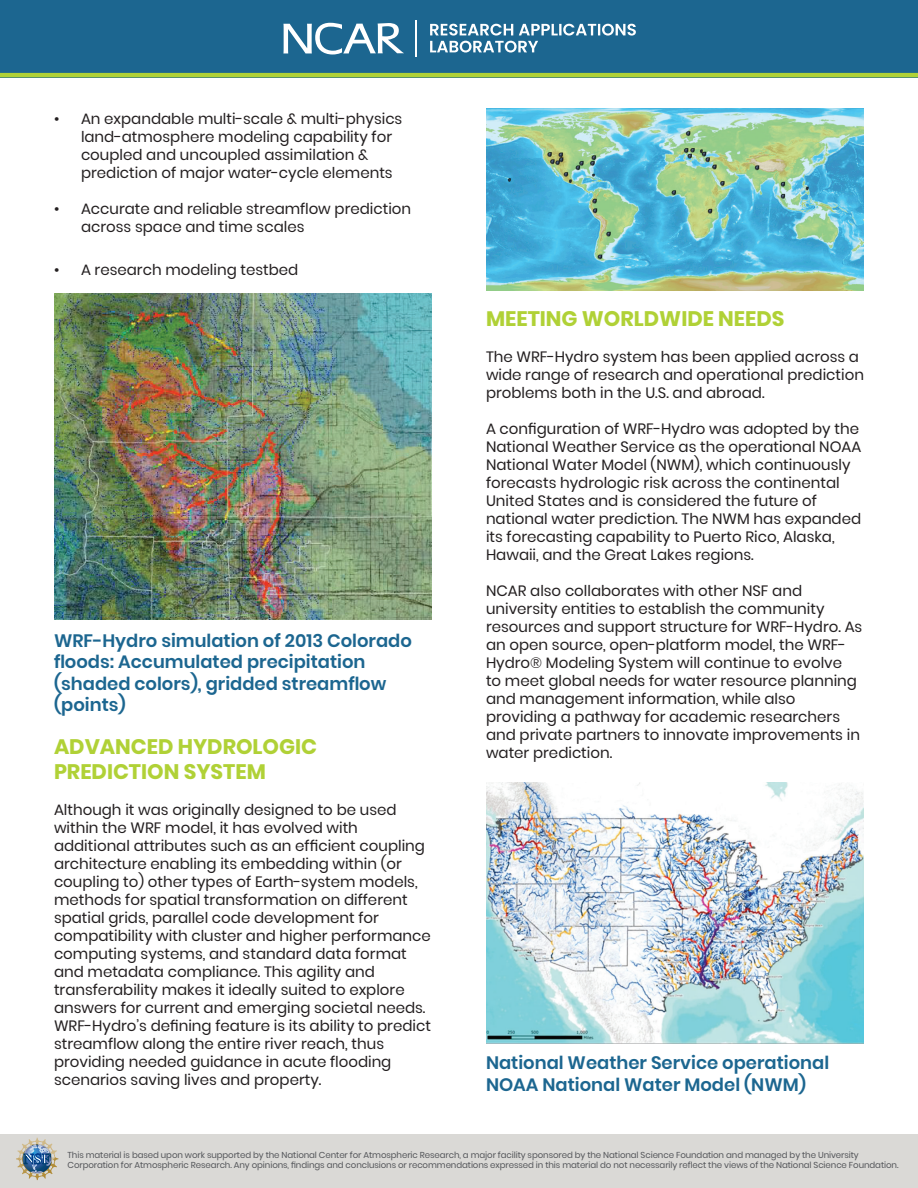
<style>
.page{position:relative;width:918px;height:1188px;background:#fff}
.page>*{position:absolute;margin:0;border:0;box-sizing:border-box;transform-origin:0 0}
.t1{font:700 21px/25.2px "Poppins";color:#b0d136}
.t2{font:600 18px/21.6px "Poppins";color:#1c6690}
.t3{font:15px/18px "Poppins";color:#231f20}
.t4{font:8.7px/10.5px "Poppins";letter-spacing:-.01em;color:#54565a}
</style>
<div class="page">
<div style="left:0;top:0;width:918px;height:77px;background:#1c6690"></div>
<svg style="left:430px;top:24px;width:206px;height:29px"></svg>
<svg style="left:283px;top:23px;width:121px;height:32px"></svg>
<hr style="left:415px;top:20px;width:1px;height:37px;background:#fff">
<hr style="left:0;top:73px;width:918px;height:4px;background:#b0d136">
<div style="left:0;top:1134px;width:918px;height:54px;background:#dad9d6"></div>
<svg style="left:16px;top:1138px;width:42px;height:42px"></svg>
<svg style="left:23px;top:1144px;width:29px;height:29px"></svg>
<img style="left:486px;top:108px;width:378px;height:182px">
<img style="left:54px;top:294px;width:378px;height:326px">
<img style="left:486px;top:782px;width:378px;height:261px">
<p class="t3" style="left:81px;top:110px;width:323px;text-indent:-27px">• An expandable multi-scale &amp; multi-physics land-atmosphere modeling capability for coupled and uncoupled assimilation &amp; prediction of major water-cycle elements</p>
<p class="t3" style="left:81px;top:200px;width:332px;text-indent:-27px">• Accurate and reliable streamflow prediction across space and time scales</p>
<p class="t3" style="left:54px;top:261px;width:246px">• A research modeling testbed</p>
<p class="t2" style="left:54px;top:630px;width:359px">WRF-Hydro simulation of 2013 Colorado floods: Accumulated precipitation (shaded colors), gridded streamflow (points)</p>
<h1 class="t1" style="left:54px;top:734px;width:265px">ADVANCED HYDROLOGIC<br>PREDICTION SYSTEM</h1>
<p class="t3" style="left:54px;top:801px;width:379px">Although it was originally designed to be used within the WRF model, it has evolved with additional attributes such as an efficient coupling architecture enabling its embedding within (or coupling to) other types of Earth-system models, methods for spatial transformation on different spatial grids, parallel code development for compatibility with cluster and higher performance computing systems, and standard data format and metadata compliance. This agility and transferability makes it ideally suited to explore answers for current and emerging societal needs.<br>WRF-Hydro’s defining feature is its ability to predict streamflow along the entire river reach, thus providing needed guidance in acute flooding scenarios saving lives and property.</p>
<h1 class="t1" style="left:486px;top:306px;width:300px">MEETING WORLDWIDE NEEDS</h1>
<p class="t3" style="left:486px;top:348px;width:379px">The WRF-Hydro system has been applied across a wide range of research and operational prediction problems both in the U.S. and abroad.</p>
<p class="t3" style="left:486px;top:420px;width:377px">A configuration of WRF-Hydro was adopted by the National Weather Service as the operational NOAA National Water Model (NWM), which continuously forecasts hydrologic risk across the continental United States and is considered the future of national water prediction. The NWM has expanded its forecasting capability to Puerto Rico, Alaska, Hawaii, and the Great Lakes regions.</p>
<p class="t3" style="left:486px;top:582px;width:378px">NCAR also collaborates with other NSF and university entities to establish the community resources and support structure for WRF-Hydro. As an open source, open-platform model, the WRF-Hydro® Modeling System will continue to evolve<br>to meet global needs for water resource planning and management information, while also providing a pathway for academic researchers and private partners to innovate improvements in water prediction.</p>
<p class="t2" style="left:486px;top:1052px;width:345px">National Weather Service operational<br>NOAA National Water Model (NWM)</p>
<p class="t4" style="left:68px;top:1150px;width:832px">This material is based upon work supported by the National Center for Atmospheric Research, a major facility sponsored by the National Science Foundation and managed by the University<br>Corporation for Atmospheric Research. Any opinions, findings and conclusions or recommendations expressed in this material do not necessarily reflect the views of the National Science Foundation.</p>
</div>
